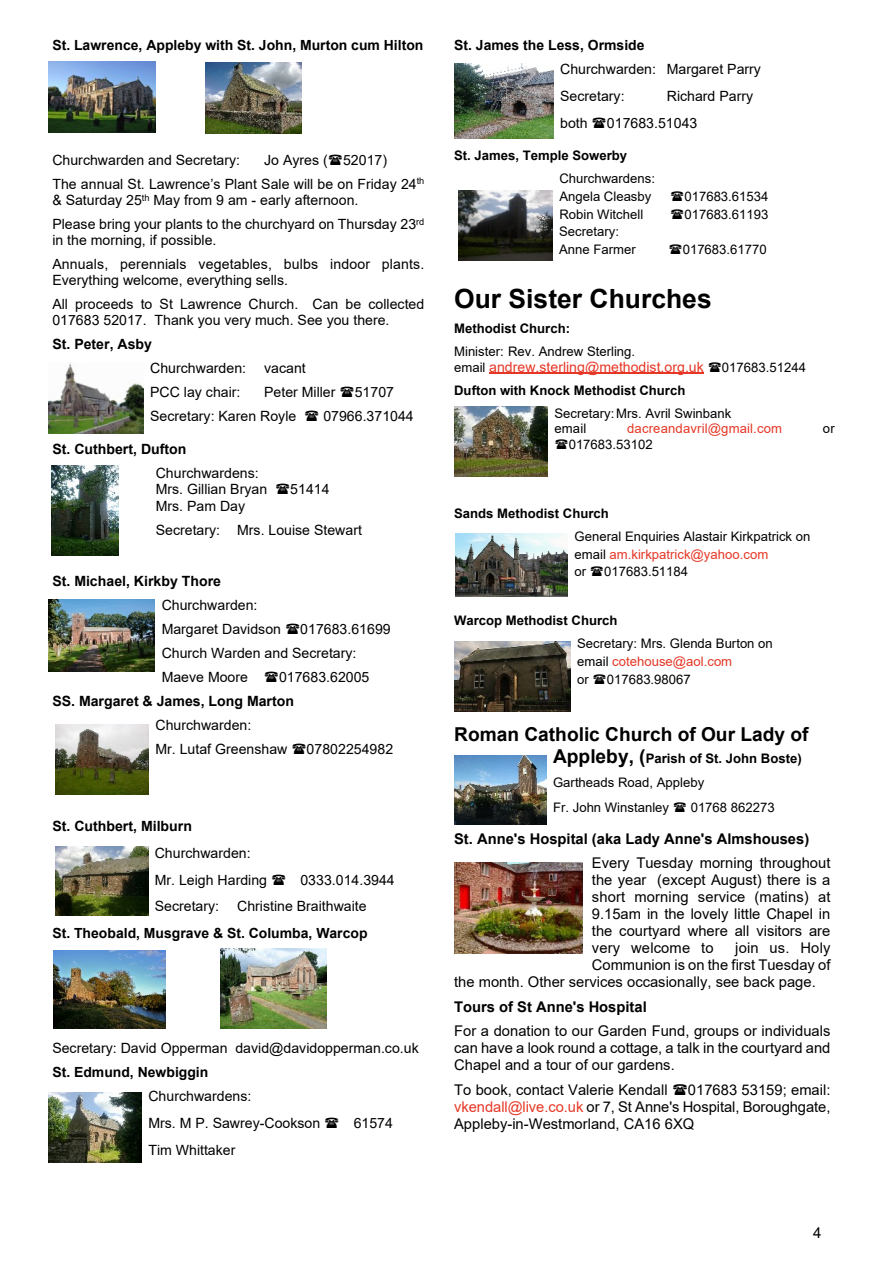
<style>
.page{position:relative;width:893px;height:1263px;background:#fff}
.page>*{position:absolute;margin:0;border:0;box-sizing:border-box;transform-origin:0 0}
.t1{font:700 26.4px "Arial";color:#000}
.t2{font:700 19.2px "Arial";color:#000}
.t3{font:15px "Arial";color:#000}
.t4{font:14.7px/17px "Arial";color:#000;text-align:justify}
.t5{font:700 14.7px "Arial";color:#000}
.t6{font:14.1px/23.9px "Arial";color:#000}
.t7{font:700 14.1px "Arial";color:#000}
.t8{font:14.1px "Arial";color:#e63726}
.t9{font:700 13.95px "Arial";color:#000}
.t10{font:13.05px/17.9px "Arial";color:#000}
.t11{font:700 13.05px/24.2px "Arial";color:#000}
.t12{font:13.05px "Arial";letter-spacing:.01em;color:#e63726}
.s1{font-size:13.05px;color:#000}
.s2{color:#e63726}
.s3{font-size:19.2px}
.s4{font-weight:400}
</style>
<div class="page">
<hr style="left:489px;top:373px;width:215px;height:1px;background:#e63726">
<img style="left:48px;top:61px;width:107px;height:72px">
<img style="left:206px;top:62px;width:95px;height:72px">
<img style="left:48px;top:362px;width:95px;height:72px">
<img style="left:52px;top:466px;width:67px;height:89px">
<img style="left:48px;top:600px;width:107px;height:71px">
<img style="left:55px;top:724px;width:94px;height:70px">
<img style="left:55px;top:846px;width:93px;height:70px">
<img style="left:53px;top:950px;width:113px;height:79px">
<img style="left:220px;top:949px;width:107px;height:80px">
<img style="left:48px;top:1093px;width:94px;height:70px">
<img style="left:454px;top:64px;width:99px;height:74px">
<img style="left:459px;top:190px;width:94px;height:71px">
<img style="left:454px;top:406px;width:94px;height:70px">
<img style="left:455px;top:534px;width:113px;height:63px">
<img style="left:454px;top:642px;width:117px;height:70px">
<img style="left:455px;top:755px;width:91px;height:69px">
<img style="left:454px;top:862px;width:129px;height:92px">
<p class="t9" style="left:52px;top:40px;width:373px">St. Lawrence, Appleby with St. John, Murton cum Hilton</p>
<p class="t6" style="left:52px;top:149px;width:373px;text-indent:212px">Jo Ayres ( 52017)<br>The annual St. Lawrence’s Plant Sale will be on Friday 24<sup>th</sup></p>
<p class="t6" style="left:52px;top:190px;width:373px">&amp; Saturday 25<sup>th</sup> May from 9 am - early afternoon.<br>Please bring your plants to the churchyard on Thursday 23<sup>rd</sup></p>
<p class="t6" style="left:52px;top:230px;width:373px">in the morning, if possible.<br>Annuals, perennials vegetables, bulbs indoor plants.</p>
<p class="t6" style="left:52px;top:270px;width:373px">Everything welcome, everything sells.<br>All proceeds to St Lawrence Church. Can be collected</p>
<p class="t6" style="left:52px;top:310px;width:339px">017683 52017. Thank you very much. See you there.</p>
<p class="t7" style="left:52px;top:339px;width:101px">St. Peter, Asby</p>
<p class="t6" style="left:150px;top:357px;width:97px">Churchwarden:</p>
<p class="t6" style="left:264px;top:357px;width:43px">vacant</p>
<p class="t6" style="left:150px;top:381px;width:92px">PCC lay chair:</p>
<p class="t6" style="left:264px;top:381px;width:73px">Peter Miller</p>
<p class="t6" style="left:355px;top:381px;width:41px">51707</p>
<p class="t6" style="left:150px;top:405px;width:148px">Secretary: Karen Royle</p>
<p class="t6" style="left:323px;top:405px;width:92px">07966.371044</p>
<p class="t7" style="left:52px;top:444px;width:136px">St. Cuthbert, Dufton</p>
<p class="t6" style="left:156px;top:466px;width:113px;line-height:16.4px">Churchwardens:<br>Mrs. Gillian Bryan</p>
<p class="t6" style="left:52px;top:149px;width:189px">Churchwarden and Secretary:</p>
<p class="t6" style="left:290px;top:479px;width:41px">51414</p>
<p class="t6" style="left:156px;top:495px;width:208px">Mrs. Pam Day<br>Secretary: Mrs. Louise Stewart</p>
<p class="t7" style="left:52px;top:576px;width:170px">St. Michael, Kirkby Thore</p>
<p class="t6" style="left:162px;top:594px;width:121px">Churchwarden:<br>Margaret Davidson</p>
<p class="t6" style="left:162px;top:618px;width:231px;text-indent:139px">017683.61699<br>Church Warden and Secretary:<br>Maeve Moore</p>
<p class="t6" style="left:279px;top:666px;width:92px">017683.62005</p>
<p class="t7" style="left:52px;top:696px;width:243px">SS. Margaret &amp; James, Long Marton</p>
<p class="t6" style="left:155px;top:714px;width:133px">Churchwarden:<br>Mr. Lutaf Greenshaw</p>
<p class="t6" style="left:307px;top:738px;width:88px">07802254982</p>
<p class="t7" style="left:52px;top:821px;width:141px">St. Cuthbert, Milburn</p>
<p class="t6" style="left:155px;top:841px;width:114px;line-height:26.8px">Churchwarden:<br>Mr. Leigh Harding</p>
<p class="t6" style="left:300px;top:869px;width:96px">0333.014.3944</p>
<p class="t6" style="left:155px;top:896px;width:66px">Secretary:</p>
<p class="t6" style="left:237px;top:896px;width:131px">Christine Braithwaite</p>
<p class="t9" style="left:52px;top:928px;width:317px">St. Theobald, Musgrave &amp; St. Columba, Warcop</p>
<p class="t6" style="left:52px;top:1037px;width:368px">Secretary: David Opperman david@davidopperman.co.uk</p>
<p class="t9" style="left:52px;top:1066px;width:157px">St. Edmund, Newbiggin</p>
<p class="t6" style="left:148px;top:1083px;width:173px;line-height:27px">Churchwardens:<br>Mrs. M P. Sawrey-Cookson</p>
<p class="t6" style="left:354px;top:1112px;width:41px">61574</p>
<p class="t6" style="left:148px;top:1139px;width:89px">Tim Whittaker</p>
<p class="t9" style="left:454px;top:40px;width:192px">St. James the Less, Ormside</p>
<p class="t6" style="left:560px;top:57px;width:202px;line-height:27px">Churchwarden: Margaret Parry<br>Secretary:</p>
<p class="t6" style="left:667px;top:86px;width:88px">Richard Parry</p>
<p class="t6" style="left:560px;top:113px;width:29px">both</p>
<p class="t6" style="left:607px;top:113px;width:92px">017683.51043</p>
<p class="t11" style="left:454px;top:144px;width:174px">St. James, Temple Sowerby</p>
<p class="t10" style="left:559px;top:171px;width:97px">Churchwardens:<br>Angela Cleasby</p>
<p class="t10" style="left:684px;top:188px;width:86px">017683.61534</p>
<p class="t10" style="left:559px;top:206px;width:85px">Robin Witchell</p>
<p class="t10" style="left:684px;top:206px;width:86px">017683.61193</p>
<p class="t10" style="left:559px;top:224px;width:78px">Secretary:<br>Anne Farmer</p>
<p class="t10" style="left:683px;top:242px;width:86px">017683.61770</p>
<h1 class="t1" style="left:454px;top:288px;width:259px">Our Sister Churches</h1>
<p class="t11" style="left:454px;top:317px;width:117px">Methodist Church:</p>
<p class="t10" style="left:454px;top:343px;width:183px">Minister: Rev. Andrew Sterling.</p>
<p class="t8" style="left:454px;top:362px;width:251px"><span class="s1">email</span> andrew.sterling@methodist.org.uk</p>
<p class="t10" style="left:722px;top:360px;width:86px">017683.51244</p>
<p class="t11" style="left:454px;top:380px;width:233px">Dufton with Knock Methodist Church</p>
<p class="t10" style="left:554px;top:407px;width:178px;line-height:15.3px">Secretary: Mrs. Avril Swinbank email</p>
<p class="t12" style="left:627px;top:424px;width:156px">dacreandavril@gmail.com</p>
<p class="t10" style="left:823px;top:421px;width:13px">or</p>
<p class="t10" style="left:569px;top:436px;width:86px">017683.53102</p>
<p class="t11" style="left:454px;top:502px;width:156px">Sands Methodist Church</p>
<p class="t10" style="left:575px;top:528px;width:237px">General Enquiries Alastair Kirkpatrick on email <span class="s2">am.kirkpatrick@yahoo.com<br></span>or</p>
<p class="t10" style="left:604px;top:564px;width:86px">017683.51184</p>
<p class="t11" style="left:454px;top:610px;width:165px">Warcop Methodist Church</p>
<p class="t10" style="left:577px;top:636px;width:197px">Secretary: Mrs. Glenda Burton on email <span class="s2">cotehouse@aol.com<br></span>or</p>
<p class="t10" style="left:607px;top:671px;width:86px">017683.98067</p>
<h2 class="t2" style="left:454px;top:727px;width:356px">Roman Catholic Church of Our Lady of</h2>
<p class="t11" style="left:553px;top:747px;width:250px"><span class="s3">Appleby, (</span>Parish of St. John Boste)<br><span class="s4">Gartheads Road, Appleby</span></p>
<p class="t10" style="left:553px;top:800px;width:118px">Fr. John Winstanley</p>
<p class="t10" style="left:691px;top:800px;width:86px">01768 862273</p>
<p class="t5" style="left:454px;top:833px;width:357px">St. Anne's Hospital (aka Lady Anne's Almshouses)</p>
<p class="t4" style="left:592px;top:856px;width:240px">Every Tuesday morning throughout the year (except August) there is a short morning service (matins) at 9.15am in the lovely little Chapel in the courtyard where all visitors are very welcome to</p>
<p class="t4" style="left:735px;top:941px;width:97px">join us. Holy</p>
<p class="t4" style="left:592px;top:958px;width:240px">Communion is on the first Tuesday of</p>
<p class="t4" style="left:454px;top:975px;width:363px">the month. Other services occasionally, see back page.</p>
<p class="t5" style="left:454px;top:1001px;width:194px">Tours of St Anne's Hospital</p>
<p class="t4" style="left:454px;top:1024px;width:378px">For a donation to our Garden Fund, groups or individuals can have a look round a cottage, a talk in the courtyard and Chapel and a tour of our gardens.</p>
<p class="t4" style="left:454px;top:1082px;width:215px">To book, contact Valerie Kendall</p>
<p class="t4" style="left:454px;top:1082px;width:378px;text-indent:234px">017683 53159; email: <span class="s2">vkendall@live.co.uk</span> or 7, St Anne's Hospital, Boroughgate, Appleby-in-Westmorland, CA16 6XQ</p>
<p class="t3" style="left:813px;top:1227px;width:10px">4</p>
</div>
